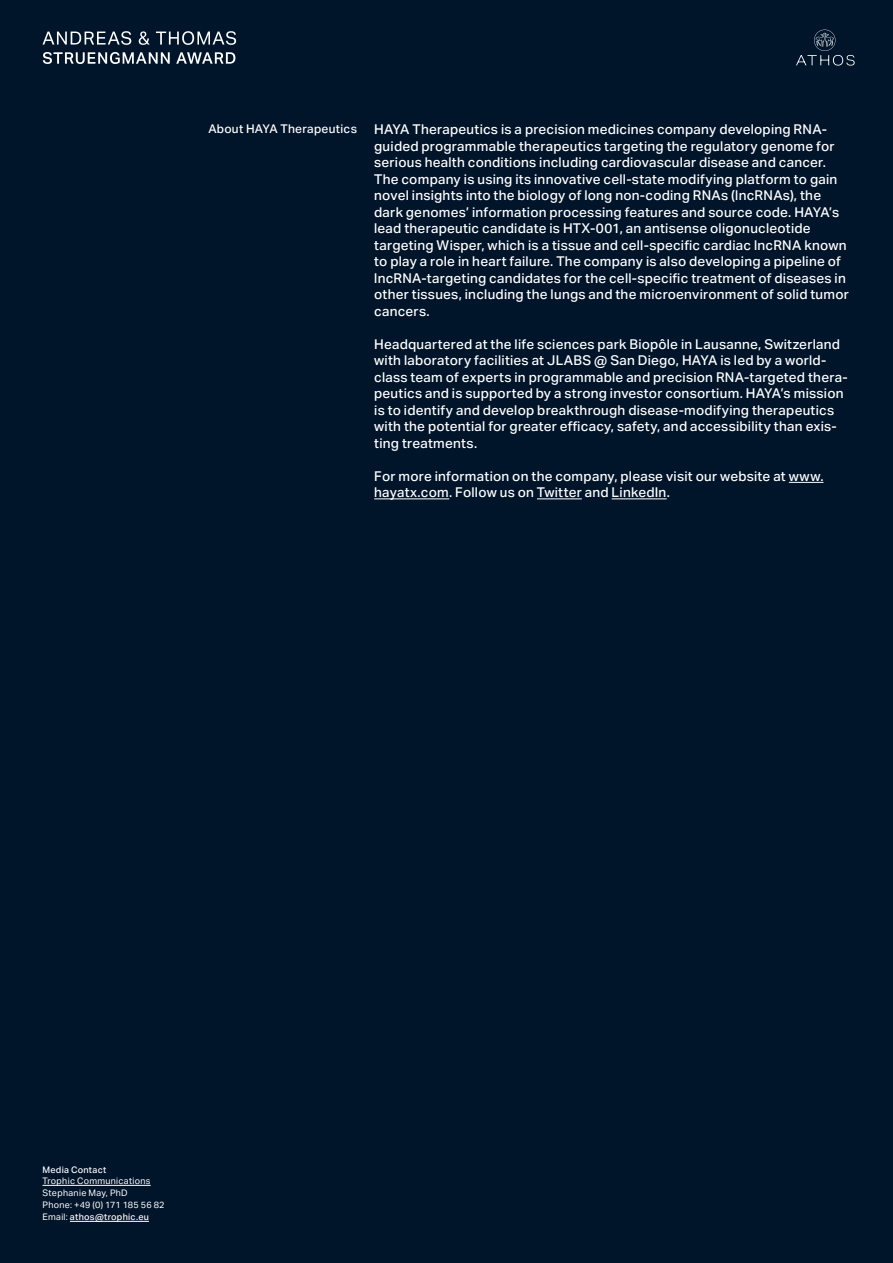
<style>
.page{position:relative;width:893px;height:1263px;background:#00142a}
.page>*{position:absolute;margin:0;border:0;box-sizing:border-box;transform-origin:0 0}
.t1{font:500 13.5px/16.5px "Aktiv Grotesk";letter-spacing:.02em;color:#fff}
.t2{font:500 12px "Aktiv Grotesk";letter-spacing:.025em;color:#fff}
.t3{font:9px/12px "Aktiv Grotesk";letter-spacing:.03em;color:#fff}
.t4{font:500 9px "Aktiv Grotesk";letter-spacing:.03em;color:#fff}
.s1{font-weight:500}
</style>
<div class="page">
<hr style="left:789px;top:482px;width:34px;height:1px;background:#fff">
<hr style="left:374px;top:498px;width:75px;height:1px;background:#fff">
<hr style="left:537px;top:498px;width:45px;height:1px;background:#fff">
<hr style="left:612px;top:498px;width:55px;height:1px;background:#fff">
<hr style="left:43px;top:1185px;width:108px;height:1px;background:#fff">
<hr style="left:70px;top:1221px;width:79px;height:1px;background:#fff">
<svg style="left:43px;top:31px;width:88px;height:14px"></svg>
<svg style="left:139px;top:31px;width:11px;height:14px"></svg>
<svg style="left:156px;top:31px;width:80px;height:14px"></svg>
<svg style="left:43px;top:52px;width:127px;height:12px"></svg>
<svg style="left:176px;top:52px;width:59px;height:12px"></svg>
<svg style="left:796px;top:30px;width:59px;height:36px"></svg>
<p class="t2" style="left:208px;top:122px;width:150px">About HAYA Therapeutics</p>
<p class="t1" style="left:374px;top:122px;width:476px">HAYA Therapeutics is a precision medicines company developing RNA&shy;guided programmable therapeutics targeting the regulatory genome for serious health conditions including cardiovascular disease and cancer.<br>The company is using its innovative cell-state modifying platform to gain novel insights into the biology of long non-coding RNAs (lncRNAs), the dark genomes’ information processing features and source code. HAYA’s lead therapeutic candidate is HTX-001, an antisense oligonucleotide targeting Wisper, which is a tissue and cell-specific cardiac lncRNA known to play a role in heart failure. The company is also developing a pipeline of lncRNA-targeting candidates for the cell-specific treatment of diseases in other tissues, including the lungs and the microenvironment of solid tumor cancers.</p>
<p class="t1" style="left:374px;top:336px;width:475px">Headquartered at the life sciences park Biopôle in Lausanne, Switzerland with laboratory facilities at JLABS @ San Diego, HAYA is led by a world&shy;class team of experts in programmable and precision RNA-targeted thera&shy;peutics and is supported by a strong investor consortium. HAYA’s mission is to identify and develop breakthrough disease-modifying therapeutics with the potential for greater efficacy, safety, and accessibility than exis&shy;ting treatments.</p>
<p class="t1" style="left:374px;top:468px;width:451px">For more information on the company, please visit our website at www. hayatx.com. Follow us on Twitter and LinkedIn.</p>
<p class="t4" style="left:43px;top:1164px;width:65px">Media Contact</p>
<p class="t3" style="left:43px;top:1175px;width:124px">Trophic Communications<br>Stephanie May, PhD<br>Phone: +49 (0) 171 185 56 82<br>Email: <span class="s1">athos@trophic.eu</span></p>
</div>
